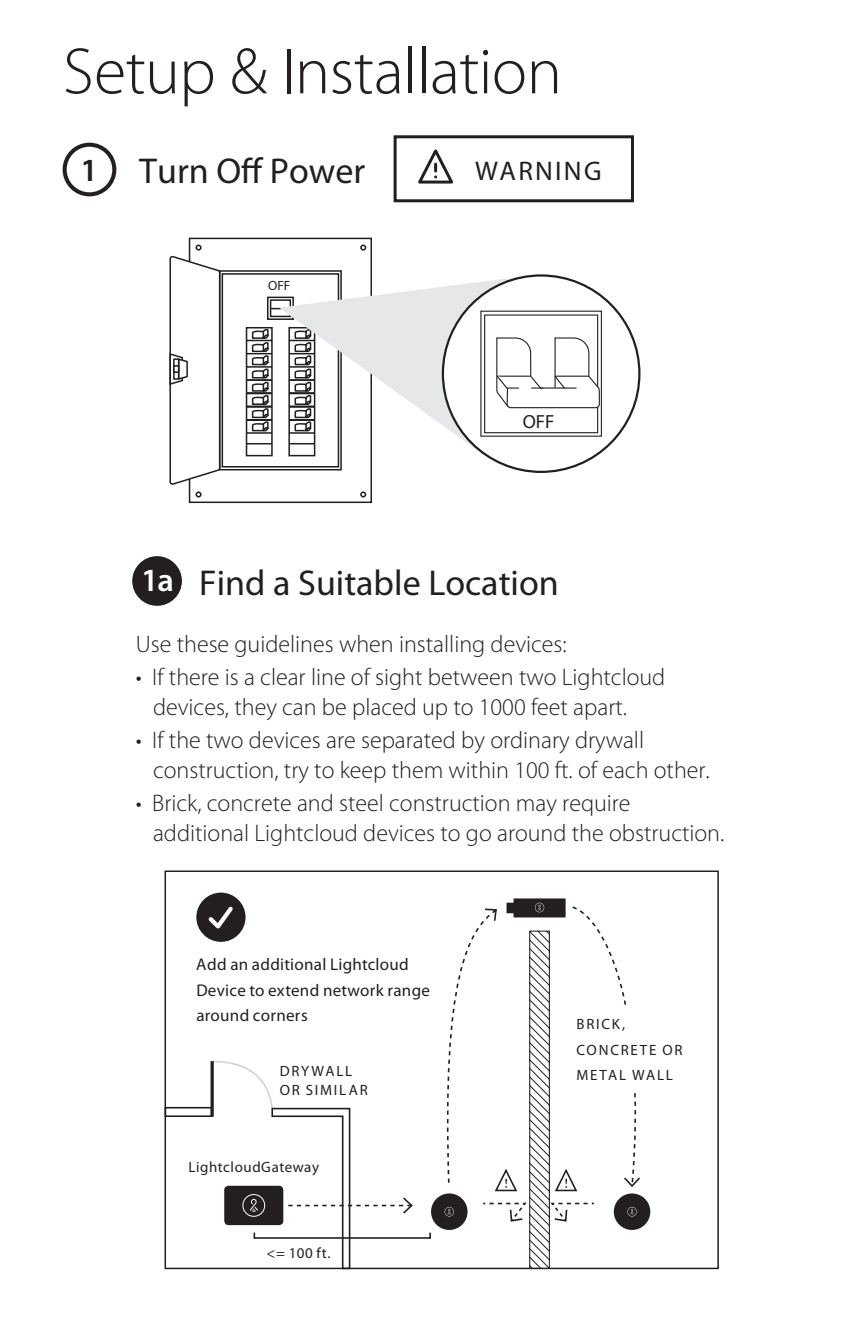
<style>
.page{position:relative;width:863px;height:1344px;background:#fff}
.page>*{position:absolute;margin:0;border:0;box-sizing:border-box;transform-origin:0 0}
.t1{font:300 66px "Myriad Pro";letter-spacing:-.01em;color:#231f20}
.t2{font:36px "Myriad Pro";color:#231f20}
.t3{font:600 32.4px "Myriad Pro";color:#231f20}
.t4{font:27px "Myriad Pro";letter-spacing:.085em;color:#231f20}
.t5{font:300 24px/30px "Myriad Pro";color:#231f20}
.t6{font:18.9px "Myriad Pro";color:#231f20}
.t7{font:17.1px/25.5px "Myriad Pro";letter-spacing:.015em;color:#231f20}
.t8{font:15px/25.5px "Myriad Pro";letter-spacing:.115em;color:#231f20}
.t9{font:15px "Myriad Pro";letter-spacing:.035em;color:#231f20}
.t10{font:13.5px "Myriad Pro";color:#231f20}
.s1{font-weight:600;font-size:32.4px;color:#fff}
</style>
<div class="page">
<div style="left:63px;top:143px;width:53px;height:53px;border:4px solid #231f20;border-radius:50%"></div>
<svg style="left:418px;top:149px;width:35px;height:35px"></svg>
<div style="left:393px;top:135px;width:240px;height:67px;border:3px solid #231f20"></div>
<svg style="left:188px;top:237px;width:184px;height:266px"></svg>
<svg style="left:172px;top:244px;width:195px;height:254px"></svg>
<svg style="left:169px;top:256px;width:433px;height:230px"></svg>
<div style="left:132px;top:556px;width:50px;height:49px;background:#231f20;border-radius:50%"></div>
<div style="left:164px;top:1106px;width:48px;height:10px;border:2px solid #231f20"></div>
<div style="left:253px;top:1231px;width:178px;height:7px;border:2px solid #231f20"></div>
<div style="left:196px;top:892px;width:49px;height:49px;background:#231f20;border-radius:50%"></div>
<svg style="left:208px;top:906px;width:25px;height:23px"></svg>
<div style="left:431px;top:1193px;width:36px;height:36px;background:#231f20;border-radius:50%"></div>
<div style="left:613px;top:1193px;width:37px;height:36px;background:#231f20;border-radius:50%"></div>
<svg style="left:210px;top:1061px;width:1px;height:55px"></svg>
<svg style="left:211px;top:1061px;width:203px;height:208px"></svg>
<svg style="left:441px;top:898px;width:206px;height:370px"></svg>
<h1 class="t1" style="left:63px;top:35px;width:500px">Setup &amp; Installation</h1>
<h3 class="t3" style="left:81px;top:152px;width:19px">1</h3>
<h2 class="t2" style="left:139px;top:151px;width:227px">Turn Off Power</h2>
<p class="t10" style="left:268px;top:278px;width:24px">OFF</p>
<p class="t4" style="left:475px;top:156px;width:128px">WARNING</p>
<p class="t6" style="left:522px;top:411px;width:33px">OFF</p>
<h2 class="t2" style="left:141px;top:563px;width:419px"><span class="s1">1a</span> Find a Suitable Location</h2>
<p class="t5" style="left:136px;top:629px;width:432px">Use these guidelines when installing devices:</p>
<p class="t5" style="left:153px;top:662px;width:513px;text-indent:-17px">• If there is a clear line of sight between two Lightcloud devices, they can be placed up to 1000 feet apart.</p>
<p class="t5" style="left:153px;top:725px;width:558px;text-indent:-17px">• If the two devices are separated by ordinary drywall construction, try to keep them within 100 ft. of each other.</p>
<p class="t5" style="left:153px;top:788px;width:572px;text-indent:-17px">• Brick, concrete and steel construction may require additional Lightcloud devices to go around the obstruction.</p>
<p class="t7" style="left:196px;top:951px;width:235px">Add an additional Lightcloud<br>Device to extend network range around corners</p>
<p class="t8" style="left:576px;top:1011px;width:107px">BRICK,<br>CONCRETE OR</p>
<p class="t8" style="left:279px;top:1058px;width:74px">DRYWALL</p>
<p class="t8" style="left:576px;top:1062px;width:98px">METAL WALL</p>
<p class="t8" style="left:279px;top:1077px;width:89px">OR SIMILAR</p>
<p class="t9" style="left:188px;top:1158px;width:132px">LightcloudGateway</p>
<p class="t8" style="left:266px;top:1240px;width:65px">&lt;= 100 ft.</p>
</div>
